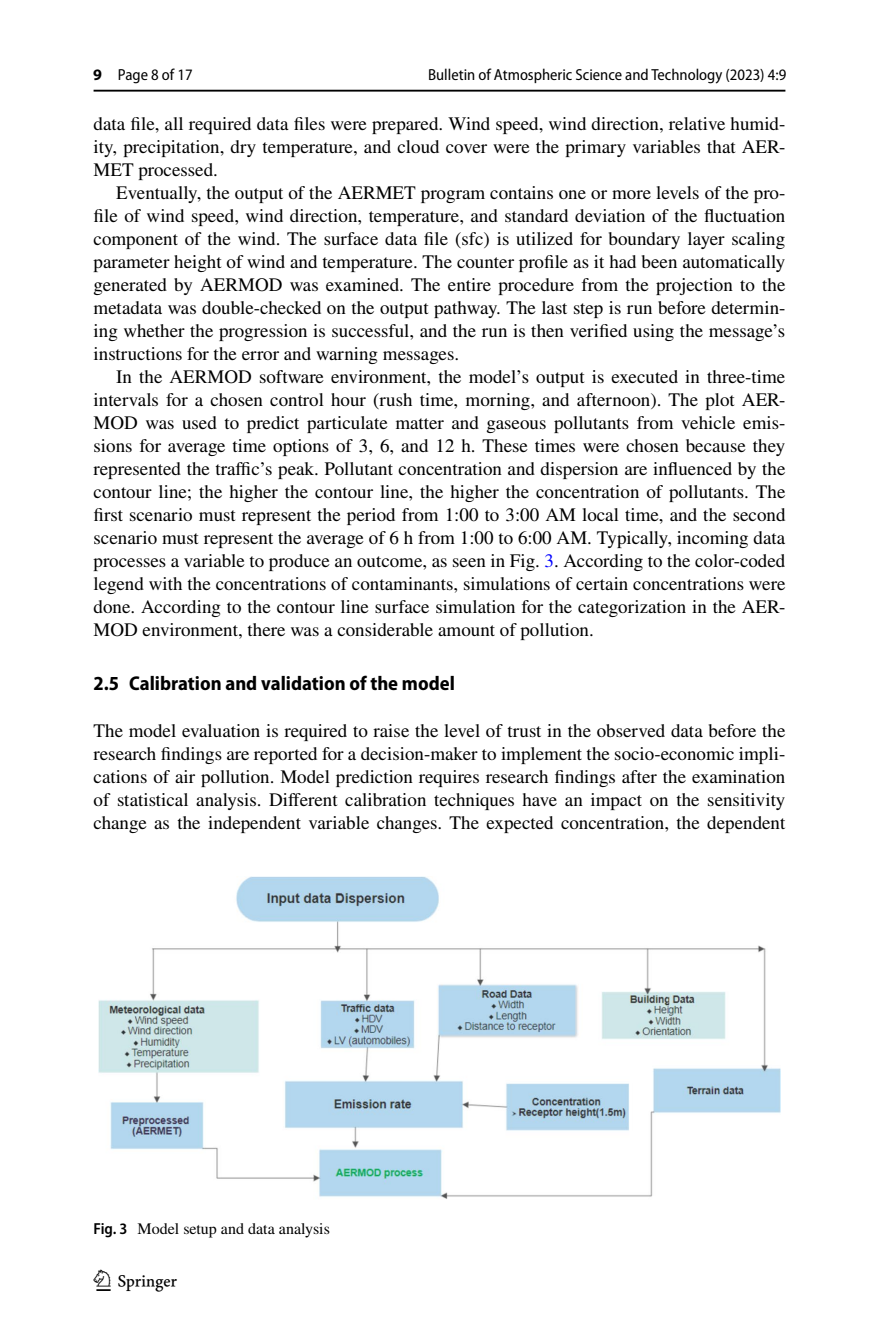
<style>
.page{position:relative;width:879px;height:1333px;background:#fff}
.page>*{position:absolute;margin:0;border:0;box-sizing:border-box;transform-origin:0 0}
.t1{font:30px "Springnew Regular 4";color:#000}
.t2{font:700 semi-condensed 20px "Myriad Pro";color:#000}
.t3{font:19px/23px "STIX";color:#000;text-align:justify}
.t4{font:semi-condensed 16px "Myriad Pro";color:#000}
.t5{font:16px "STIX";color:#000}
.s1{font-weight:700;font-stretch:normal}
.s2{color:#00f}
.s3{font-family:"Myriad Pro";font-weight:600;font-stretch:semi-condensed}
</style>
<div class="page">
<hr style="left:94px;top:90px;width:691px;height:2px;background:#000">
<img style="left:99px;top:876px;width:681px;height:323px">
<p class="t4" style="left:93px;top:66px;width:101px"><span class="s1">9</span> Page 8 of 17</p>
<p class="t4" style="left:428px;top:66px;width:360px">Bulletin of Atmospheric Science and Technology (2023) 4:9</p>
<p class="t3" style="left:94px;top:113px;width:693px">data file, all required data files were prepared. Wind speed, wind direction, relative humid&shy;ity, precipitation, dry temperature, and cloud cover were the primary variables that AER-MET processed.</p>
<p class="t3" style="left:94px;top:182px;width:693px;text-indent:23px">Eventually, the output of the AERMET program contains one or more levels of the pro&shy;file of wind speed, wind direction, temperature, and standard deviation of the fluctuation component of the wind. The surface data file (sfc) is utilized for boundary layer scaling parameter height of wind and temperature. The counter profile as it had been automatically generated by AERMOD was examined. The entire procedure from the projection to the metadata was double-checked on the output pathway. The last step is run before determin&shy;ing whether the progression is successful, and the run is then verified using the message’s instructions for the error and warning messages.</p>
<p class="t3" style="left:94px;top:366px;width:693px;text-indent:23px">In the AERMOD software environment, the model’s output is executed in three-time intervals for a chosen control hour (rush time, morning, and afternoon). The plot AER-MOD was used to predict particulate matter and gaseous pollutants from vehicle emis&shy;sions for average time options of 3, 6, and 12 h. These times were chosen because they represented the traffic’s peak. Pollutant concentration and dispersion are influenced by the contour line; the higher the contour line, the higher the concentration of pollutants. The first scenario must represent the period from 1:00 to 3:00 AM local time, and the second scenario must represent the average of 6 h from 1:00 to 6:00 AM. Typically, incoming data processes a variable to produce an outcome, as seen in Fig. <span class="s2">3</span>. According to the color-coded legend with the concentrations of contaminants, simulations of certain concentrations were done. According to the contour line surface simulation for the categorization in the AER-MOD environment, there was a considerable amount of pollution.</p>
<p class="t2" style="left:94px;top:672px;width:363px">2.5 Calibration and validation of the model</p>
<p class="t3" style="left:94px;top:720px;width:693px">The model evaluation is required to raise the level of trust in the observed data before the research findings are reported for a decision-maker to implement the socio-economic impli&shy;cations of air pollution. Model prediction requires research findings after the examination of statistical analysis. Different calibration techniques have an impact on the sensitivity change as the independent variable changes. The expected concentration, the dependent</p>
<p class="t5" style="left:94px;top:1217px;width:238px"><span class="s3">Fig. 3</span> Model setup and data analysis</p>
<h1 class="t1" style="left:96px;top:1269px;width:83px">1 3</h1>
</div>
